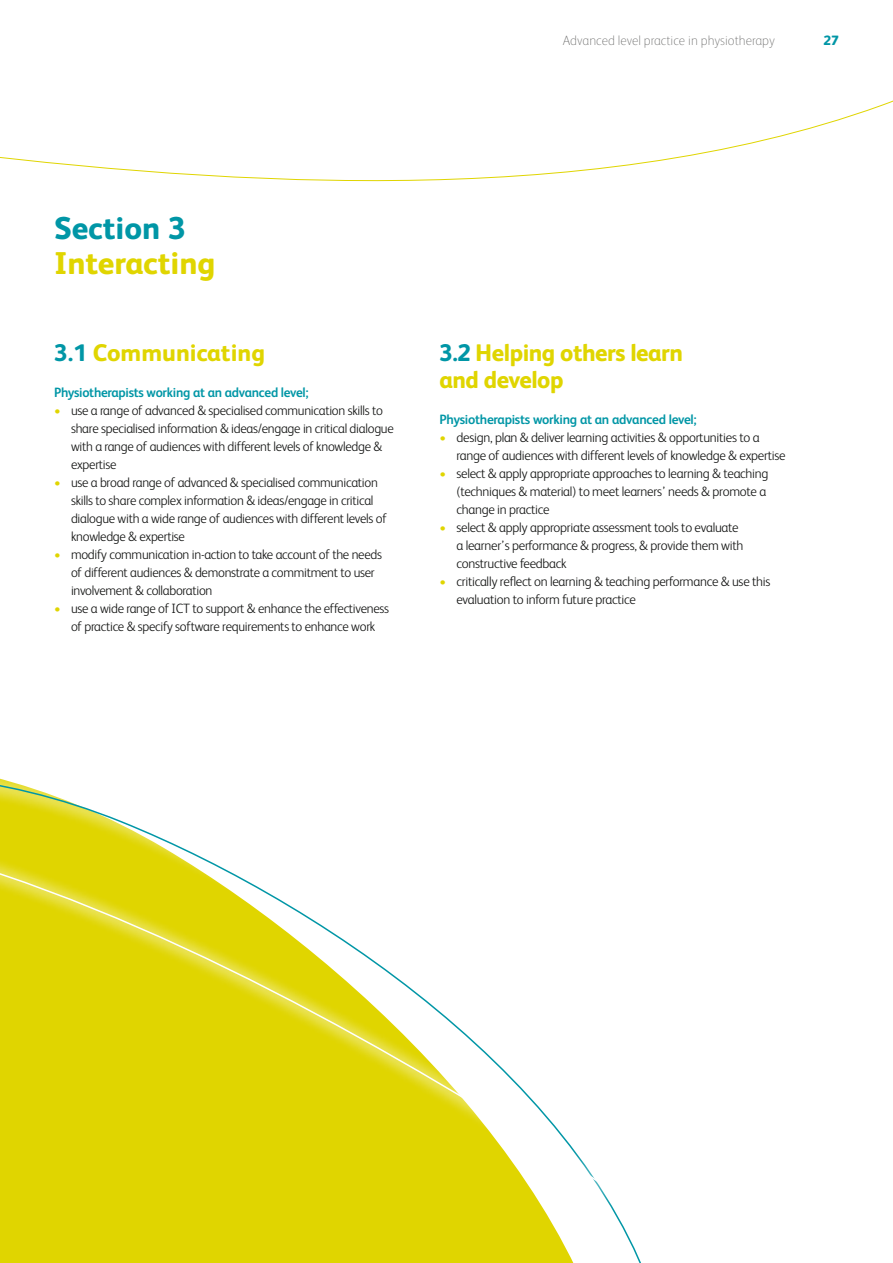
<style>
.page{position:relative;width:893px;height:1263px;background:#fff}
.page>*{position:absolute;margin:0;border:0;box-sizing:border-box;transform-origin:0 0}
.t1{font:800 31.5px "FS Albert";color:#e0d500}
.t2{font:800 31.5px "FS Albert";color:#0096a6}
.t3{font:800 24px/27px "FS Albert";letter-spacing:-.02em;color:#e0d500}
.t4{font:800 24px "FS Albert";color:#e0d500}
.t5{font:300 13.5px/18px "FS Albert";letter-spacing:-.02em;color:#131413}
.t6{font:700 13.5px "FS Albert";letter-spacing:-.02em;color:#0096a6}
.t7{font:100 13.5px "FS Albert";color:#686867}
.t8{font:800 13.5px "FS Albert";color:#0096a6}
.s1{color:#0096a6}
.s2{color:#e0d500}
</style>
<div class="page">
<svg style="left:0;top:778px;width:641px;height:485px"></svg>
<svg style="left:0;top:100px;width:893px;height:82px"></svg>
<p class="t7" style="left:563px;top:32px;width:214px">Advanced level practice in physiotherapy</p>
<p class="t8" style="left:824px;top:31px;width:17px">27</p>
<h1 class="t2" style="left:54px;top:205px;width:134px">Section 3</h1>
<h1 class="t1" style="left:54px;top:240px;width:163px">Interacting</h1>
<h2 class="t4" style="left:54px;top:335px;width:213px"><span class="s1">3.1</span> Communicating</h2>
<p class="t6" style="left:54px;top:383px;width:256px">Physiotherapists working at an advanced level;</p>
<p class="t5" style="left:71px;top:401px;width:324px;text-indent:-17px"><span class="s2">•</span> use a range of advanced &amp; specialised communication skills to share specialised information &amp; ideas/engage in critical dialogue with a range of audiences with different levels of knowledge &amp; expertise</p>
<p class="t5" style="left:71px;top:472px;width:317px;text-indent:-17px"><span class="s2">•</span> use a broad range of advanced &amp; specialised communication skills to share complex information &amp; ideas/engage in critical dialogue with a wide range of audiences with different levels of knowledge &amp; expertise</p>
<p class="t5" style="left:71px;top:544px;width:313px;text-indent:-17px"><span class="s2">•</span> modify communication in-action to take account of the needs of different audiences &amp; demonstrate a commitment to user involvement &amp; collaboration</p>
<p class="t5" style="left:54px;top:598px;width:337px;text-align:center"><span class="s2">•</span> use a wide range of ICT to support &amp; enhance the effectiveness of practice &amp; specify software requirements to enhance work</p>
<h2 class="t3" style="left:439px;top:338px;width:245px"><span class="s1">3.2</span> Helping others learn and develop</h2>
<p class="t6" style="left:439px;top:410px;width:259px">Physiotherapists working at an advanced level;</p>
<p class="t5" style="left:456px;top:428px;width:331px;text-indent:-17px"><span class="s2">•</span> design, plan &amp; deliver learning activities &amp; opportunities to a range of audiences with different levels of knowledge &amp; expertise</p>
<p class="t5" style="left:456px;top:463px;width:313px;text-indent:-17px"><span class="s2">•</span> select &amp; apply appropriate approaches to learning &amp; teaching (techniques &amp; material) to meet learners’ needs &amp; promote a change in practice</p>
<p class="t5" style="left:456px;top:517px;width:288px;text-indent:-17px"><span class="s2">•</span> select &amp; apply appropriate assessment tools to evaluate a learner’s performance &amp; progress, &amp; provide them with constructive feedback</p>
<p class="t5" style="left:456px;top:571px;width:315px;text-indent:-17px"><span class="s2">•</span> critically reflect on learning &amp; teaching performance &amp; use this evaluation to inform future practice</p>
</div>
